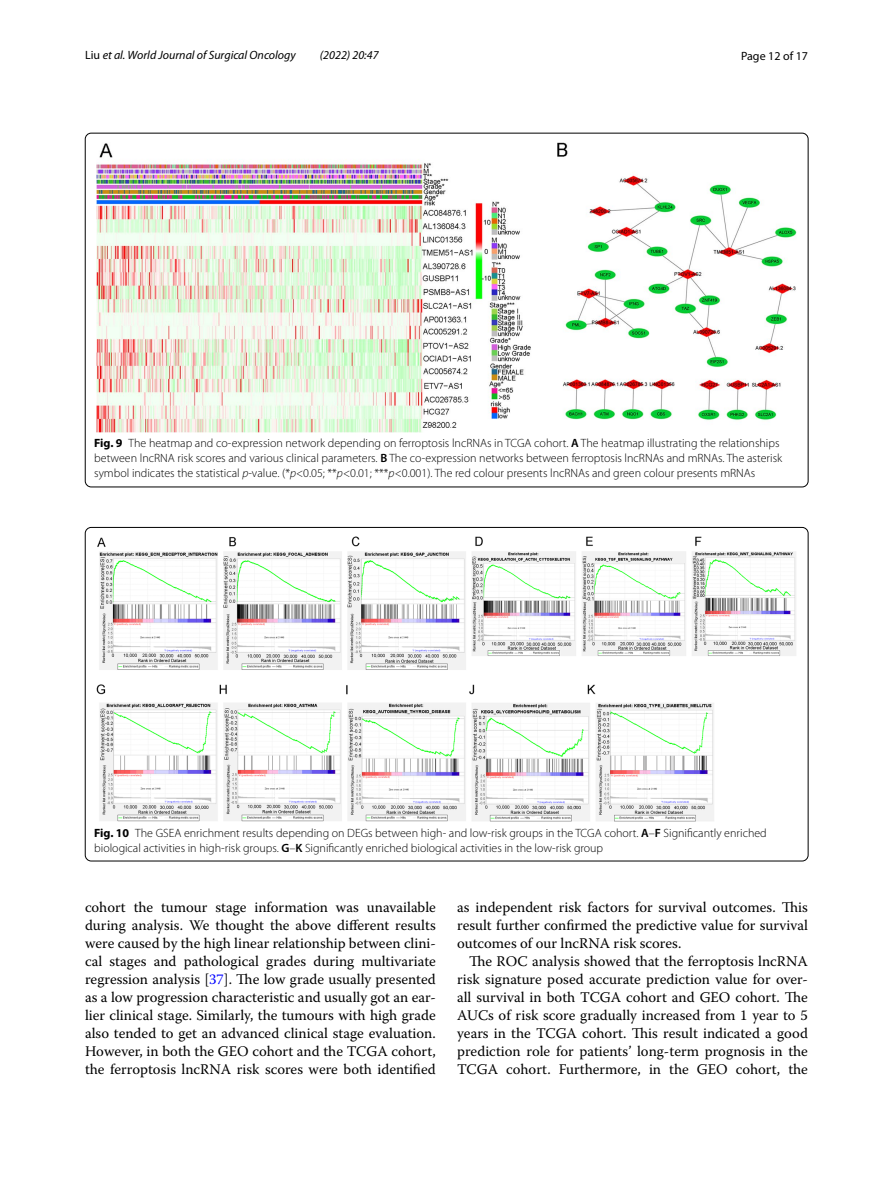
<style>
.page{position:relative;width:893px;height:1187px;background:#fff}
.page>*{position:absolute;margin:0;border:0;box-sizing:border-box;transform-origin:0 0}
.t1{font:14.7px/18px "Warnock Pro";color:#000;text-align:justify}
.t2{font:300 12px/15px "Myriad Pro";color:#000}
.t3{font:italic 12px "Myriad Pro";color:#000}
.t4{font:12px "Myriad Pro";color:#000}
.s1{font-style:normal}
.s2{font-weight:700}
.s3{font-weight:600}
.s4{font-style:italic}
.s5{color:#00f}
</style>
<div class="page">
<img style="left:96px;top:142px;width:701px;height:290px">
<img style="left:96px;top:536px;width:700px;height:285px">
<p class="t3" style="left:85px;top:48px;width:212px"><span class="s1">Liu</span> et al. World Journal of Surgical Oncology</p>
<p class="t3" style="left:320px;top:48px;width:60px">(2022) 20:47</p>
<p class="t4" style="left:741px;top:48px;width:68px">Page 12 of 17</p>
<p class="t2" style="left:94px;top:436px;width:689px"><span class="s2">Fig. 9</span> The heatmap and co-expression network depending on ferroptosis lncRNAs in TCGA cohort. <span class="s3">A</span> The heatmap illustrating the relationships between lncRNA risk scores and various clinical parameters. <span class="s3">B</span> The co-expression networks between ferroptosis lncRNAs and mRNAs. The asterisk symbol indicates the statistical <span class="s4">p</span>-value. (*<span class="s4">p</span>&lt;0.05; **<span class="s4">p</span>&lt;0.01; ***<span class="s4">p</span>&lt;0.001). The red colour presents lncRNAs and green colour presents mRNAs</p>
<p class="t2" style="left:94px;top:825px;width:674px"><span class="s2">Fig. 10</span> The GSEA enrichment results depending on DEGs between high- and low-risk groups in the TCGA cohort. <span class="s3">A</span>–<span class="s3">F</span> Significantly enriched biological activities in high-risk groups. <span class="s3">G</span>–<span class="s3">K</span> Significantly enriched biological activities in the low-risk group</p>
<p class="t1" style="left:85px;top:898px;width:352px">cohort the tumour stage information was unavailable during analysis. We thought the above different results were caused by the high linear relationship between clini&shy;cal stages and pathological grades during multivariate regression analysis [<span class="s5">37</span>]. The low grade usually presented as a low progression characteristic and usually got an ear&shy;lier clinical stage. Similarly, the tumours with high grade also tended to get an advanced clinical stage evaluation.<br>However, in both the GEO cohort and the TCGA cohort, the ferroptosis lncRNA risk scores were both identified</p>
<p class="t1" style="left:457px;top:898px;width:352px">as independent risk factors for survival outcomes. This result further confirmed the predictive value for survival outcomes of our lncRNA risk scores.</p>
<p class="t1" style="left:457px;top:952px;width:352px;text-indent:12px">The ROC analysis showed that the ferroptosis lncRNA risk signature posed accurate prediction value for over&shy;all survival in both TCGA cohort and GEO cohort. The AUCs of risk score gradually increased from 1 year to 5 years in the TCGA cohort. This result indicated a good prediction role for patients’ long-term prognosis in the TCGA cohort. Furthermore, in the GEO cohort, the</p>
</div>
